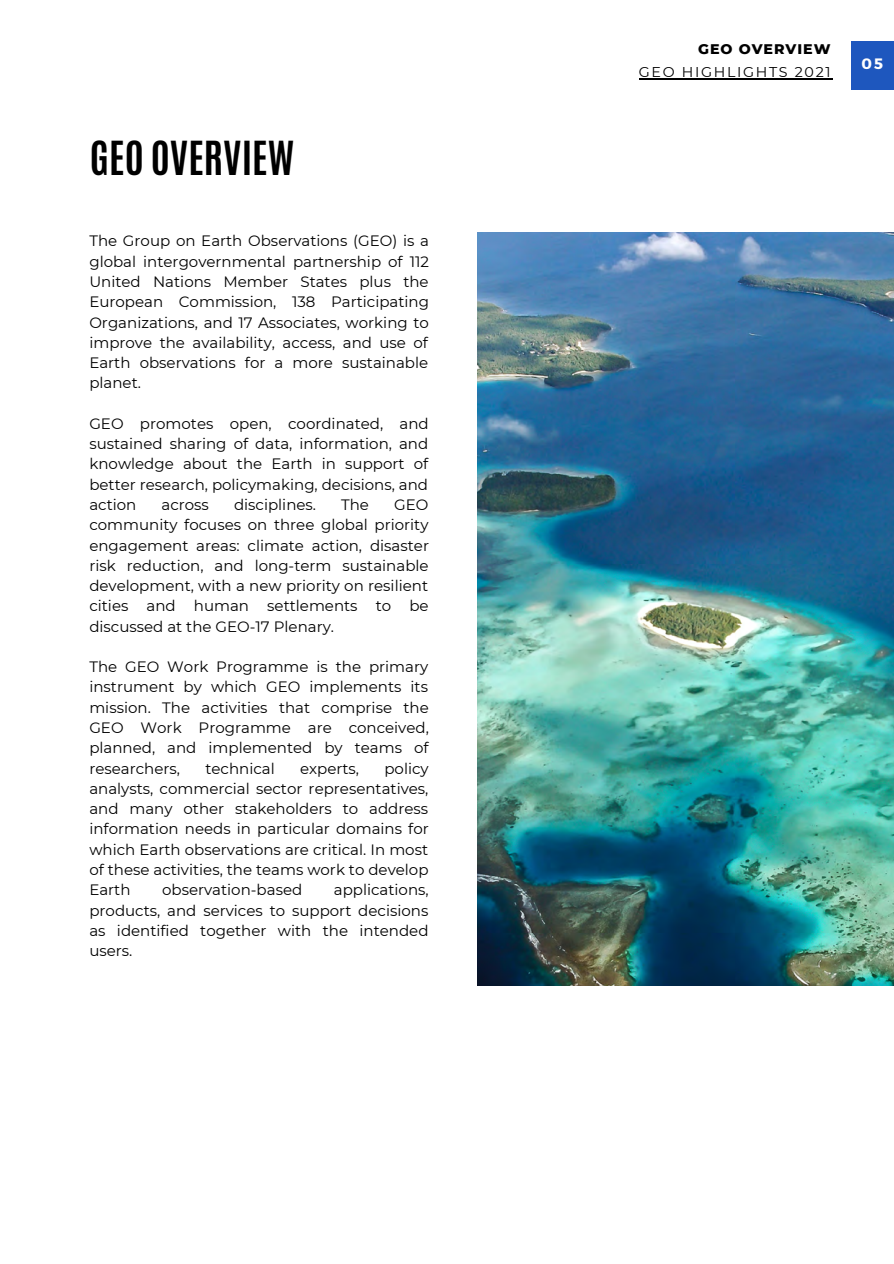
<style>
.page{position:relative;width:894px;height:1264px;background:#fff}
.page>*{position:absolute;margin:0;border:0;box-sizing:border-box;transform-origin:0 0}
.t1{font:700 39.15px "Antonio";color:#000}
.t2{font:15px/20.2px "Montserrat";color:#000;text-align:justify}
.t3{font:700 15px "Montserrat";color:#fff}
.t4{font:14.25px "Montserrat";letter-spacing:.12em;color:#000}
.t5{font:800 14.25px "Montserrat";letter-spacing:.07em;color:#000}
</style>
<div class="page">
<img style="left:477px;top:232px;width:416px;height:753px">
<div style="left:850px;top:41px;width:43px;height:49px;background:#1e57be"></div>
<hr style="left:638px;top:78px;width:194px;height:1px;background:#000">
<h1 class="t1" style="left:90px;top:131px;width:206px">GEO OVERVIEW</h1>
<p class="t2" style="left:89px;top:231px;width:341px">The Group on Earth Observations (GEO) is a global intergovernmental partnership of 112<br>United Nations Member States plus the European Commission, 138 Participating Organizations, and 17 Associates, working to improve the availability, access, and use of Earth observations for a more sustainable planet.</p>
<p class="t2" style="left:89px;top:413px;width:341px">GEO promotes open, coordinated, and sustained sharing of data, information, and knowledge about the Earth in support of better research, policymaking, decisions, and action</p>
<p class="t2" style="left:161px;top:494px;width:49px">across</p>
<p class="t2" style="left:234px;top:494px;width:84px">disciplines.</p>
<p class="t2" style="left:341px;top:494px;width:29px">The</p>
<p class="t2" style="left:89px;top:494px;width:341px;text-indent:304px">GEO community focuses on three global priority engagement areas: climate action, disaster risk reduction, and long-term sustainable development, with a new priority on resilient cities and human settlements to be discussed at the GEO-17 Plenary.</p>
<p class="t2" style="left:89px;top:656px;width:341px">The GEO Work Programme is the primary instrument by which GEO implements its mission. The activities that comprise the GEO Work Programme are conceived, planned, and implemented by teams of researchers,</p>
<p class="t2" style="left:89px;top:758px;width:341px;text-indent:295px">policy analysts, commercial sector representatives, and many other stakeholders to address information needs in particular domains for which Earth observations are critical. In most of these activities, the teams work to develop Earth</p>
<p class="t2" style="left:205px;top:758px;width:71px">technical</p>
<p class="t2" style="left:300px;top:758px;width:60px">experts,</p>
<p class="t2" style="left:89px;top:879px;width:341px;text-indent:244px">applications, products, and services to support decisions as identified together with the intended users.</p>
<p class="t2" style="left:162px;top:879px;width:142px">observation-based</p>
<p class="t5" style="left:698px;top:41px;width:134px">GEO OVERVIEW</p>
<p class="t4" style="left:638px;top:63px;width:193px">GEO HIGHLIGHTS 2021</p>
<p class="t3" style="left:861px;top:54px;width:23px">05</p>
</div>
